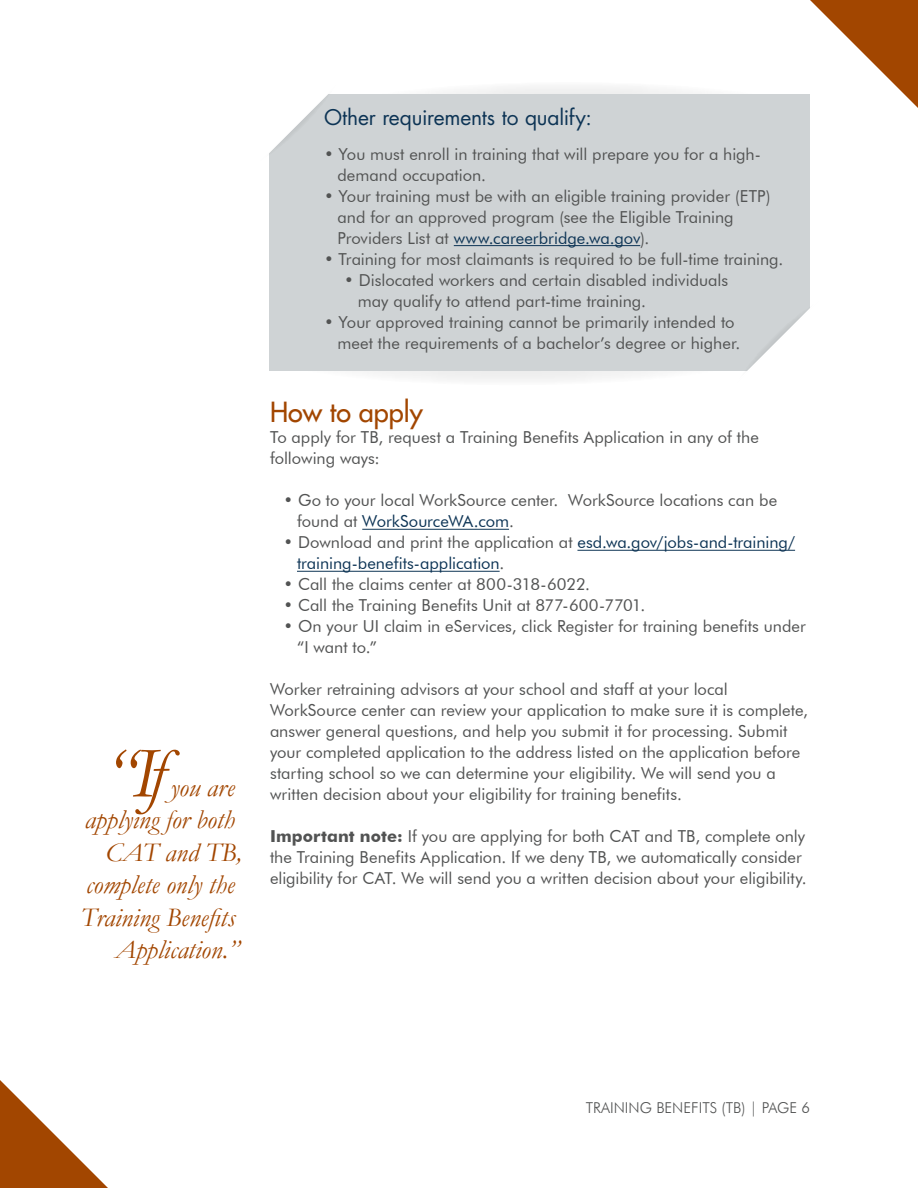
<style>
.page{position:relative;width:918px;height:1188px;background:#fff}
.page>*{position:absolute;margin:0;border:0;box-sizing:border-box;transform-origin:0 0}
.t1{font:italic 72px "Garamond";color:#a24600}
.t2{font:italic 27px/32.4px "Garamond";color:#a24600;text-align:right}
.Subhead{font:27px "Futura";color:#a24600}
.Paragraph_heading{font:21px "Futura Std";letter-spacing:-.005em;color:#0d3455}
.Body_Text{font:16.5px/21px "Futura BT";color:#525353}
.Body_Text-2{font:16.5px/21px "Futura BT";color:#0d3455}
.t3{font:300 15px "Futura BT";color:#525353}
.s1{color:#0d3455}
.s2{color:#525353}
.s3{font-weight:700}
</style>
<div class="page">
<svg style="left:810px;top:0;width:108px;height:108px"></svg>
<svg style="left:0;top:1080px;width:108px;height:108px"></svg>
<div style="left:269px;top:94px;width:540px;height:276px;background:#cfd3d5"></div>
<svg style="left:269px;top:87px;width:420px;height:66px"></svg>
<svg style="left:270px;top:290px;width:540px;height:90px"></svg>
<hr style="left:454px;top:245px;width:186px;height:1px;background:#0d3455">
<hr style="left:362px;top:529px;width:147px;height:1px;background:#0d3455">
<hr style="left:577px;top:550px;width:218px;height:1px;background:#0d3455">
<hr style="left:297px;top:571px;width:203px;height:1px;background:#0d3455">
<h1 class="t1" style="left:102px;top:724px;width:63px">“If</h1>
<h2 class="t2" style="left:81px;top:771px;width:163px">you are<br>applying for both<br>CAT and TB, complete only the<br>Training Benefits<br>Application.”</h2>
<h3 class="Paragraph_heading" style="left:324px;top:104px;width:270px">Other requirements to qualify:</h3>
<p class="Body_Text" style="left:338px;top:143px;width:425px;text-indent:-14px">• You must enroll in training that will prepare you for a high&shy;demand occupation.</p>
<p class="Body_Text" style="left:338px;top:185px;width:434px;text-indent:-14px">• Your training must be with an eligible training provider (ETP) and for an approved program (see the Eligible Training<br>Providers List at <span class="s1">www.careerbridge.wa.gov</span>).</p>
<p class="Body_Text" style="left:324px;top:248px;width:461px">• Training for most claimants is required to be full-time training.</p>
<p class="Body_Text" style="left:358px;top:269px;width:372px;text-indent:-14px">• Dislocated workers and certain disabled individuals may qualify to attend part-time training.</p>
<p class="Body_Text" style="left:338px;top:311px;width:404px;text-indent:-14px">• Your approved training cannot be primarily intended to meet the requirements of a bachelor’s degree or higher.</p>
<h2 class="Subhead" style="left:270px;top:396px;width:154px">How to apply</h2>
<p class="Body_Text" style="left:270px;top:427px;width:490px">To apply for TB, request a Training Benefits Application in any of the following ways:</p>
<p class="Body_Text" style="left:297px;top:490px;width:482px;text-indent:-14px">• Go to your local WorkSource center. WorkSource locations can be found at <span class="s1">WorkSourceWA.com</span>.</p>
<p class="Body_Text-2" style="left:297px;top:532px;width:500px;text-indent:-14px"><span class="s2">• Download and print the application at</span> esd.wa.gov/jobs-and-training/ training-benefits-application<span class="s2">.</span></p>
<p class="Body_Text" style="left:284px;top:574px;width:308px">• Call the claims center at 800-318-6022.</p>
<p class="Body_Text" style="left:284px;top:595px;width:363px">• Call the Training Benefits Unit at 877-600-7701.</p>
<p class="Body_Text" style="left:297px;top:616px;width:510px;text-indent:-14px">• On your UI claim in eServices, click Register for training benefits under “I want to.”</p>
<p class="Body_Text" style="left:270px;top:679px;width:540px">Worker retraining advisors at your school and staff at your local WorkSource center can review your application to make sure it is complete, answer general questions, and help you submit it for processing. Submit your completed application to the address listed on the application before starting school so we can determine your eligibility. We will send you a written decision about your eligibility for training benefits.</p>
<p class="Body_Text" style="left:270px;top:826px;width:538px"><span class="s3">Important note:</span> If you are applying for both CAT and TB, complete only the Training Benefits Application. If we deny TB, we automatically consider eligibility for CAT. We will send you a written decision about your eligibility.</p>
<p class="t3" style="left:586px;top:1098px;width:17px">TRAINING</p>
<p class="t3" style="left:656px;top:1098px;width:17px">BENEFITS</p>
<p class="t3" style="left:722px;top:1098px;width:90px">(TB) | PAGE 6</p>
</div>
